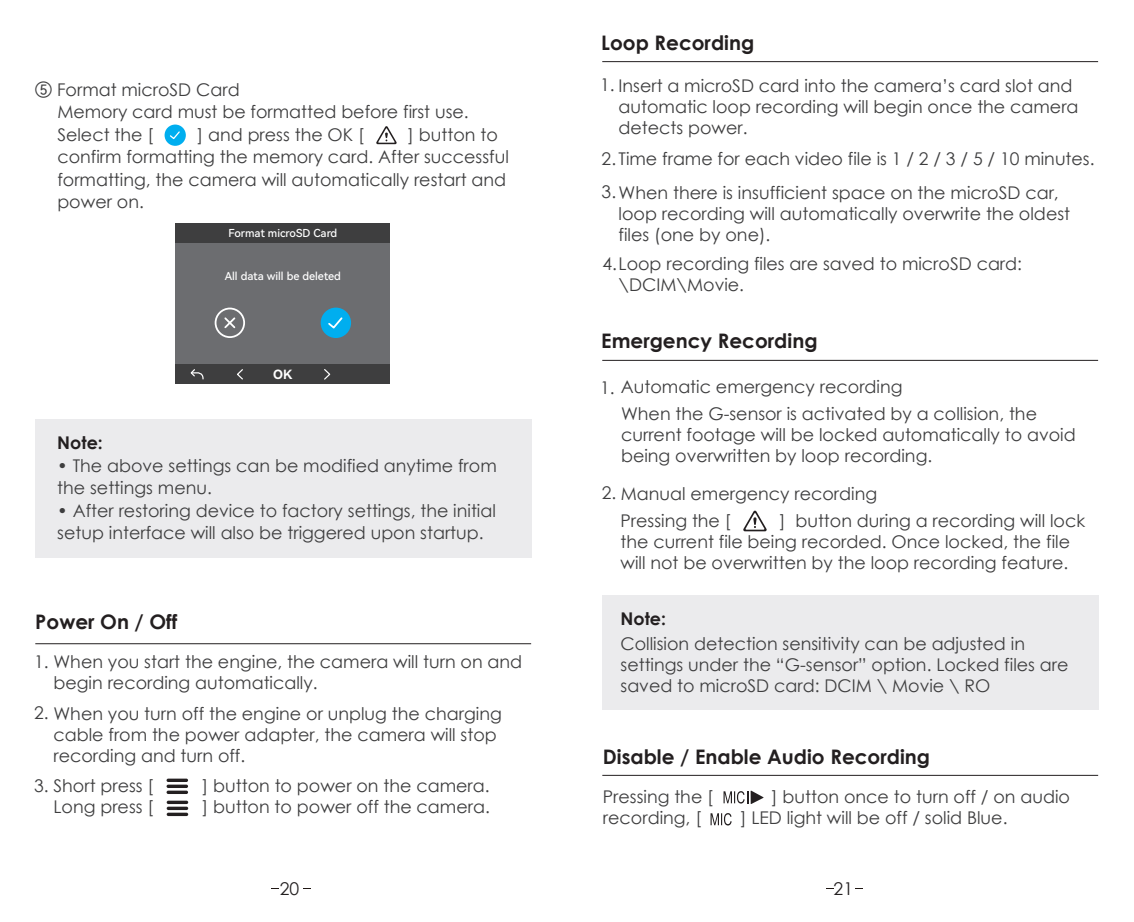
<style>
.page{position:relative;width:1134px;height:922px;background:#fff}
.page>*{position:absolute;margin:0;border:0;box-sizing:border-box;transform-origin:0 0}
.t1{font:700 20px "Century Gothic";color:#231f20}
.t2{font:17.5px/21px "Century Gothic";color:#3e3e3f}
.t3{font:700 17.5px "Century Gothic";color:#231f20}
.t4{font:17.5px "Century Gothic";color:#231f20}
.t5{font:12.75px "Harmony OS Sans SC Bold";color:#fff}
.t6{font:11px "Harmony OS Sans SC Medium";color:#fff}
.s1{font-family:"Harmony OS Sans SC"}
</style>
<div class="page">
<div style="left:602px;top:594px;width:496px;height:115px;background:#ebebed"></div>
<svg style="left:743px;top:510px;width:24px;height:21px"></svg>
<hr style="left:602px;top:774px;width:496px;height:1px;background:#231f20">
<hr style="left:167px;top:778px;width:21px;height:3px;background:#231f20;border-radius:2px">
<hr style="left:167px;top:784px;width:21px;height:3px;background:#231f20;border-radius:2px">
<hr style="left:167px;top:790px;width:21px;height:3px;background:#231f20;border-radius:2px">
<hr style="left:167px;top:800px;width:21px;height:3px;background:#231f20;border-radius:2px">
<hr style="left:167px;top:806px;width:21px;height:3px;background:#231f20;border-radius:2px">
<hr style="left:167px;top:812px;width:21px;height:3px;background:#231f20;border-radius:2px">
<hr style="left:35px;top:643px;width:496px;height:1px;background:#231f20">
<hr style="left:602px;top:61px;width:496px;height:1px;background:#231f20">
<hr style="left:602px;top:360px;width:496px;height:1px;background:#231f20">
<svg style="left:723px;top:790px;width:41px;height:13px"></svg>
<svg style="left:710px;top:813px;width:22px;height:12px"></svg>
<div style="left:35px;top:419px;width:496px;height:138px;background:#ebebed"></div>
<svg style="left:376px;top:126px;width:21px;height:18px"></svg>
<div style="left:165px;top:124px;width:21px;height:22px;background:#00aeef;border-radius:50%"></div>
<svg style="left:170px;top:131px;width:10px;height:9px"></svg>
<div style="left:176px;top:223px;width:214px;height:160px;background:#6c6d70"></div>
<div style="left:176px;top:223px;width:214px;height:19px;background:#3e3e3f"></div>
<div style="left:176px;top:364px;width:214px;height:19px;background:#3e3e3f"></div>
<svg style="left:237px;top:369px;width:6px;height:11px"></svg>
<svg style="left:324px;top:369px;width:7px;height:11px"></svg>
<svg style="left:190px;top:369px;width:14px;height:11px"></svg>
<svg style="left:215px;top:307px;width:30px;height:31px"></svg>
<div style="left:321px;top:307px;width:30px;height:31px;background:#00aeef;border-radius:50%"></div>
<svg style="left:328px;top:317px;width:15px;height:12px"></svg>
<p class="t2" style="left:57px;top:78px;width:413px;line-height:22.5px;text-indent:-22px"><span class="s1">⑤</span> Format microSD Card<br>Memory card must be formatted before first use.<br>Select the [</p>
<p class="t2" style="left:57px;top:123px;width:453px;line-height:22.5px;text-indent:351px">] button to confirm formatting the memory card. After successful formatting, the camera will automatically restart and power on.</p>
<p class="t6" style="left:228px;top:225px;width:110px">Format microSD Card</p>
<p class="t2" style="left:197px;top:123px;width:169px">] and press the OK [</p>
<p class="t6" style="left:225px;top:269px;width:118px">All data will be deleted</p>
<p class="t5" style="left:273px;top:366px;width:21px">OK</p>
<p class="t3" style="left:57px;top:429px;width:47px">Note:</p>
<p class="t2" style="left:57px;top:453px;width:441px;line-height:22.5px">• The above settings can be modified anytime from the settings menu.</p>
<p class="t2" style="left:57px;top:498px;width:440px;line-height:22.5px">• After restoring device to factory settings, the initial setup interface will also be triggered upon startup.</p>
<p class="t1" style="left:35px;top:606px;width:144px">Power On / Off</p>
<p class="t2" style="left:34px;top:651px;width:490px">1. When you start the engine, the camera will turn on and</p>
<p class="t2" style="left:34px;top:702px;width:469px">2. When you turn off the engine or unplug the charging</p>
<p class="t2" style="left:54px;top:672px;width:266px">begin recording automatically.</p>
<p class="t2" style="left:54px;top:723px;width:445px">cable from the power adapter, the camera will stop recording and turn off.</p>
<p class="t2" style="left:202px;top:774px;width:289px">] button to power on the camera.</p>
<p class="t2" style="left:54px;top:795px;width:102px">Long press [</p>
<p class="t2" style="left:202px;top:795px;width:289px">] button to power off the camera.</p>
<p class="t2" style="left:34px;top:774px;width:121px">3. Short press [</p>
<p class="t1" style="left:601px;top:27px;width:154px">Loop Recording</p>
<p class="t2" style="left:619px;top:75px;width:461px;text-indent:-18px">1. Insert a microSD card into the camera’s card slot and automatic loop recording will begin once the camera detects power.</p>
<p class="t2" style="left:602px;top:141px;width:494px;line-height:33.8px">2.Time frame for each video file is 1 / 2 / 3 / 5 / 10 minutes.<br>3.When there is insufficient space on the microSD car,</p>
<p class="t2" style="left:619px;top:202px;width:453px">loop recording will automatically overwrite the oldest files (one by one).</p>
<p class="t2" style="left:619px;top:253px;width:405px;text-indent:-16px">4.Loop recording files are saved to microSD card: \DCIM\Movie.</p>
<p class="t1" style="left:601px;top:325px;width:218px">Emergency Recording</p>
<p class="t2" style="left:600px;top:376px;width:304px">1. Automatic emergency recording</p>
<p class="t2" style="left:621px;top:403px;width:456px">When the G-sensor is activated by a collision, the current footage will be locked automatically to avoid being overwritten by loop recording.</p>
<p class="t2" style="left:602px;top:482px;width:277px">2. Manual emergency recording</p>
<p class="t2" style="left:620px;top:510px;width:466px;text-indent:159px">] button during a recording will lock the current file being recorded. Once locked, the file will not be overwritten by the loop recording feature.</p>
<p class="t2" style="left:620px;top:510px;width:112px">Pressing the [</p>
<p class="t3" style="left:620px;top:604px;width:47px">Note:</p>
<p class="t2" style="left:620px;top:632px;width:449px">Collision detection sensitivity can be adjusted in settings under the “G-sensor” option. Locked files are saved to microSD card: DCIM \ Movie \ RO</p>
<p class="t1" style="left:603px;top:741px;width:329px">Disable / Enable Audio Recording</p>
<p class="t2" style="left:603px;top:785px;width:112px">Pressing the [</p>
<p class="t2" style="left:772px;top:785px;width:300px">] button once to turn off / on audio</p>
<p class="t2" style="left:603px;top:806px;width:100px">recording, [</p>
<p class="t2" style="left:740px;top:806px;width:269px">] LED light will be off / solid Blue.</p>
<p class="t4" style="left:280px;top:876px;width:21px">20</p>
<p class="t4" style="left:833px;top:876px;width:21px">21</p>
</div>
